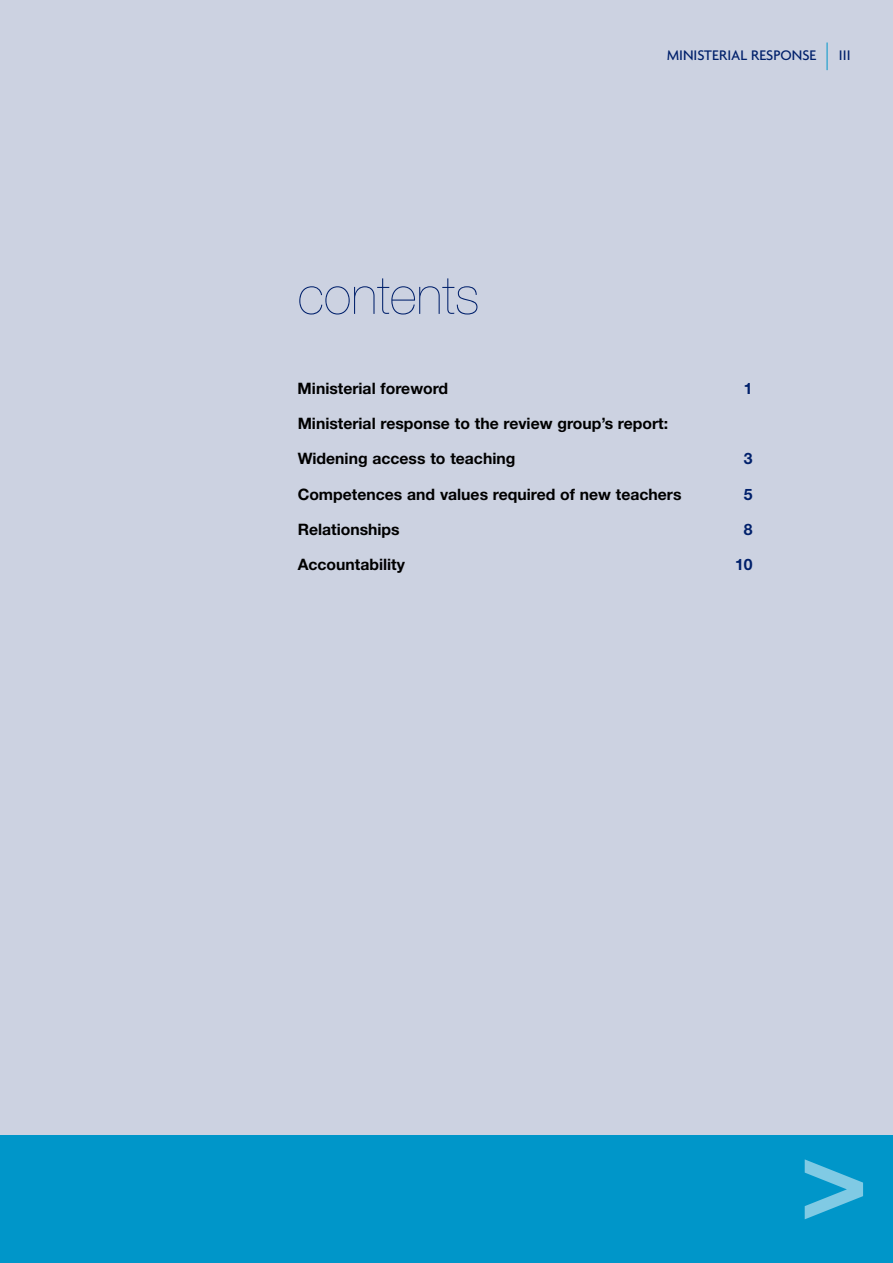
<style>
.page{position:relative;width:893px;height:1263px;background:#ccd2e1}
.page>*{position:absolute;margin:0;border:0;box-sizing:border-box;transform-origin:0 0}
.t1{font:700 114.9px "Helvetica Neue";color:#80cae4}
.t2{font:200 52.5px "Helvetica Neue";color:#00206b}
.t3{font:700 15.75px "Helvetica Neue";color:#000}
.t4{font:700 15.75px "Helvetica Neue";color:#00206b}
.t5{font:500 15px "Agenda";color:#00206b}
</style>
<div class="page">
<div style="left:0;top:1135px;width:893px;height:128px;background:#0096c9"></div>
<svg style="left:827px;top:43px;width:1px;height:27px"></svg>
<h2 class="t2" style="left:298px;top:276px;width:183px">contents</h2>
<p class="t5" style="left:667px;top:46px;width:151px">MINISTERIAL RESPONSE</p>
<p class="t5" style="left:839px;top:46px;width:13px">III</p>
<p class="t3" style="left:298px;top:383px;width:152px">Ministerial foreword</p>
<p class="t4" style="left:744px;top:383px;width:10px">1</p>
<p class="t3" style="left:298px;top:418px;width:372px">Ministerial response to the review group’s report:</p>
<p class="t3" style="left:298px;top:453px;width:219px">Widening access to teaching</p>
<p class="t4" style="left:744px;top:453px;width:10px">3</p>
<p class="t3" style="left:298px;top:488px;width:385px">Competences and values required of new teachers</p>
<p class="t4" style="left:744px;top:488px;width:10px">5</p>
<p class="t3" style="left:298px;top:524px;width:104px">Relationships</p>
<p class="t4" style="left:744px;top:524px;width:10px">8</p>
<p class="t3" style="left:298px;top:559px;width:109px">Accountability</p>
<p class="t4" style="left:735px;top:559px;width:19px">10</p>
<h1 class="t1" style="left:799px;top:1136px;width:70px">&gt;</h1>
</div>
